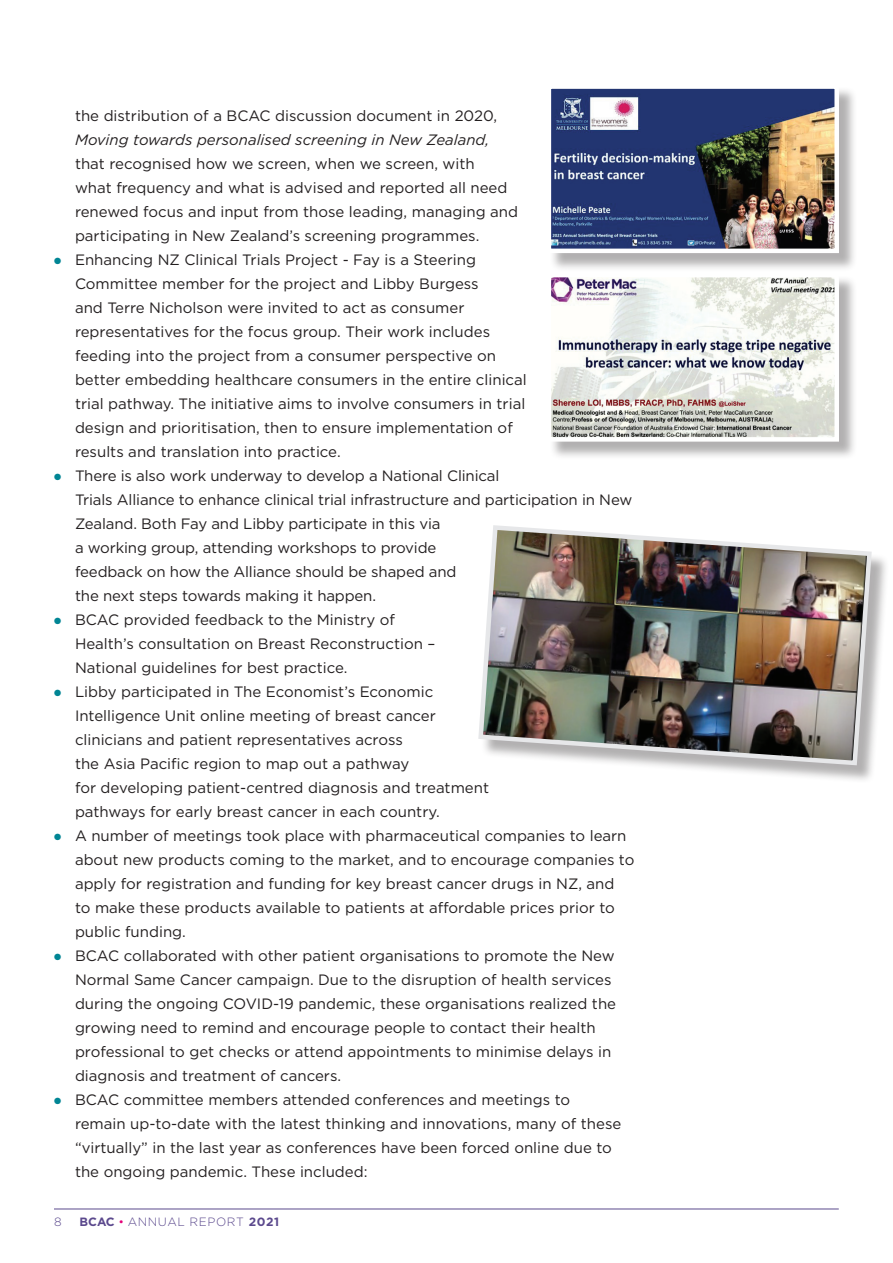
<style>
.page{position:relative;width:893px;height:1263px;background:#fff}
.page>*{position:absolute;margin:0;border:0;box-sizing:border-box;transform-origin:0 0}
.t1{font:15px/24px "Gotham";color:#231f20}
.t2{font:italic 15px "Gotham";color:#231f20}
.t3{font:300 12px "Gotham";letter-spacing:.05em;color:#5b498d}
.s1{color:#008594}
.s2{font-weight:700}
.s3{color:#e40278}
</style>
<div class="page">
<hr style="left:54px;top:1208px;width:785px;height:1px;background:#5b498d">
<div style="left:481px;top:528px;width:409px;height:255px;background:#231f20;opacity:.35"></div>
<img style="left:478px;top:525px;width:396px;height:243px">
<div style="left:549px;top:87px;width:309px;height:185px;background:#231f20;opacity:.35"></div>
<img style="left:552px;top:89px;width:282px;height:159px">
<div style="left:547px;top:84px;width:292px;height:169px;border:4px solid #fff"></div>
<div style="left:549px;top:275px;width:309px;height:185px;background:#231f20;opacity:.35"></div>
<img style="left:552px;top:278px;width:282px;height:159px">
<div style="left:547px;top:273px;width:292px;height:169px;border:4px solid #fff"></div>
<p class="t1" style="left:75px;top:104px;width:424px">the distribution of a BCAC discussion document in 2020,</p>
<p class="t2" style="left:75px;top:130px;width:416px">Moving towards personalised screening in New Zealand,</p>
<p class="t1" style="left:75px;top:152px;width:445px">that recognised how we screen, when we screen, with<br>what frequency and what is advised and reported all need renewed focus and input from those leading, managing and participating in New Zealand’s screening programmes.</p>
<p class="t1" style="left:75px;top:248px;width:453px;text-indent:-21px"><span class="s1">●</span> Enhancing NZ Clinical Trials Project - Fay is a Steering Committee member for the project and Libby Burgess<br>and Terre Nicholson were invited to act as consumer representatives for the focus group. Their work includes feeding into the project from a consumer perspective on better embedding healthcare consumers in the entire clinical trial pathway. The initiative aims to involve consumers in trial design and prioritisation, then to ensure implementation of results and translation into practice.</p>
<p class="t1" style="left:75px;top:464px;width:559px;text-indent:-21px"><span class="s1">●</span> There is also work underway to develop a National Clinical<br>Trials Alliance to enhance clinical trial infrastructure and participation in New Zealand. Both Fay and Libby participate in this via<br>a working group, attending workshops to provide<br>feedback on how the Alliance should be shaped and<br>the next steps towards making it happen.</p>
<p class="t1" style="left:75px;top:608px;width:362px;text-indent:-21px"><span class="s1">●</span> BCAC provided feedback to the Ministry of<br>Health’s consultation on Breast Reconstruction –<br>National guidelines for best practice.</p>
<p class="t1" style="left:75px;top:680px;width:416px;text-indent:-21px"><span class="s1">●</span> Libby participated in The Economist’s Economic Intelligence Unit online meeting of breast cancer clinicians and patient representatives across<br>the Asia Pacific region to map out a pathway<br>for developing patient-centred diagnosis and treatment pathways for early breast cancer in each country.</p>
<p class="t1" style="left:75px;top:824px;width:561px;text-indent:-21px"><span class="s1">●</span> A number of meetings took place with pharmaceutical companies to learn about new products coming to the market, and to encourage companies to apply for registration and funding for key breast cancer drugs in NZ, and<br>to make these products available to patients at affordable prices prior to public funding.</p>
<p class="t1" style="left:75px;top:944px;width:543px;text-indent:-21px"><span class="s1">●</span> BCAC collaborated with other patient organisations to promote the New Normal Same Cancer campaign. Due to the disruption of health services during the ongoing COVID-19 pandemic, these organisations realized the growing need to remind and encourage people to contact their health professional to get checks or attend appointments to minimise delays in diagnosis and treatment of cancers.</p>
<p class="t1" style="left:75px;top:1088px;width:548px;text-indent:-21px"><span class="s1">●</span> BCAC committee members attended conferences and meetings to remain up-to-date with the latest thinking and innovations, many of these “virtually” in the last year as conferences have been forced online due to the ongoing pandemic. These included:</p>
<p class="t3" style="left:54px;top:1214px;width:9px">8</p>
<p class="t3" style="left:80px;top:1214px;width:201px"><span class="s2">BCAC</span> <span class="s3">•</span> ANNUAL REPORT <span class="s2">2021</span></p>
</div>
